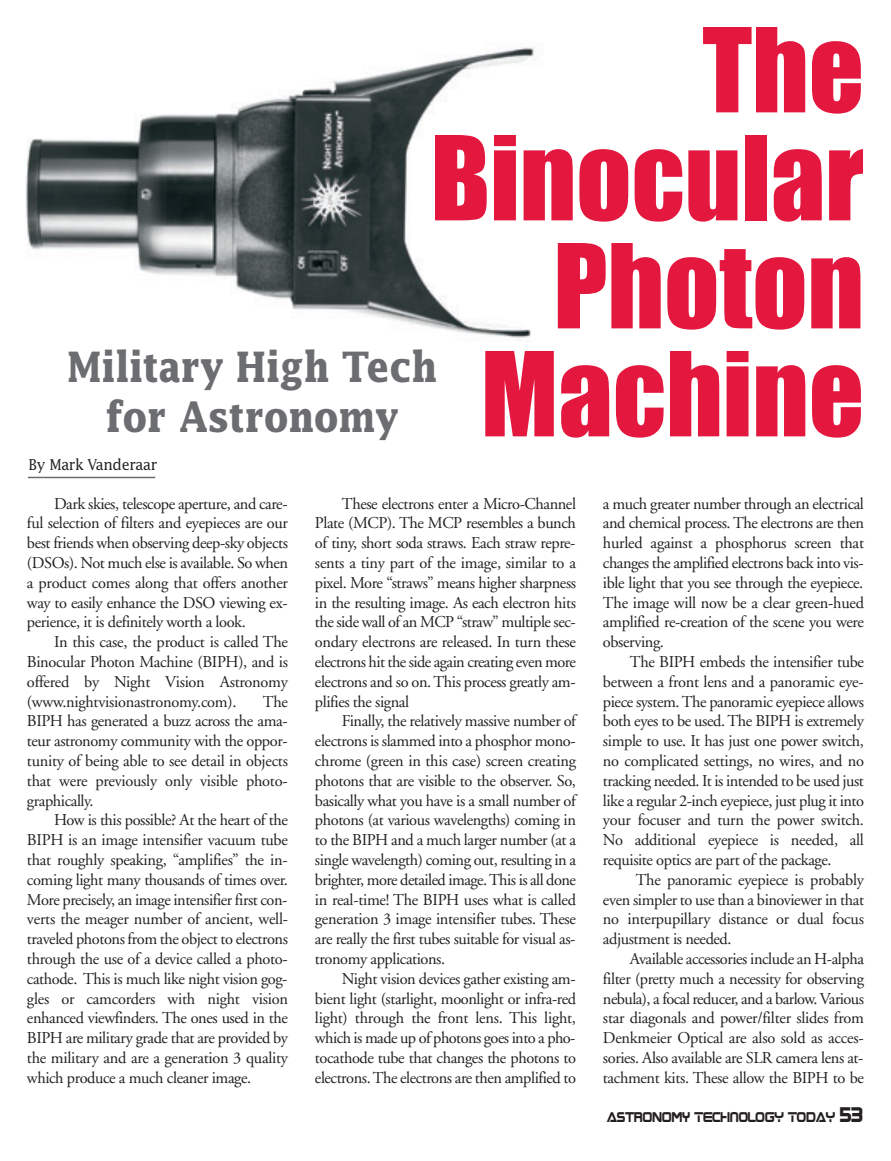
<style>
.page{position:relative;width:891px;height:1161px;background:#fff}
.page>*{position:absolute;margin:0;border:0;box-sizing:border-box;transform-origin:0 0}
.t1{font:108px/108px "Impact";color:#e4183e;text-align:right}
.t2{font:700 42px/50.4px "Lucida";color:#6c6d70;text-align:center;scale:.85 1}
.t3{font:16.5px/19.8px "Adobe Garamond";letter-spacing:-.025em;color:#231f20;text-align:justify}
.t4{font:15px "Lucida";letter-spacing:-.025em;color:#231f20;scale:.95 1}
.t5{font:11.4px "Boom Box";color:#231f20;scale:.9 1}
.s1{font-size:17.1px}
</style>
<div class="page">
<hr style="left:28px;top:477px;width:127px;height:1px;background:#6c6d70">
<img style="left:26px;top:47px;width:510px;height:291px">
<h1 class="t1" style="left:431px;top:24px;width:435px">The<br>Binocular<br>Photon<br>Machine</h1>
<h2 class="t2" style="left:67px;top:344px;width:437px">Military High Tech for Astronomy</h2>
<p class="t4" style="left:28px;top:459px;width:137px">By Mark Vanderaar</p>
<p class="t3" style="left:27px;top:495px;width:263px;text-indent:27px">Dark skies, telescope aperture, and care&shy;ful selection of filters and eyepieces are our best friends when observing deep-sky objects (DSOs). Not much else is available. So when a product comes along that offers another way to easily enhance the DSO viewing ex&shy;perience, it is definitely worth a look.</p>
<p class="t3" style="left:27px;top:634px;width:263px;text-indent:27px">In this case, the product is called The Binocular Photon Machine (BIPH), and is offered by Night Vision Astronomy (www.nightvisionastronomy.com).</p>
<p class="t3" style="left:27px;top:693px;width:263px;text-indent:236px">The BIPH has generated a buzz across the ama&shy;teur astronomy community with the oppor&shy;tunity of being able to see detail in objects that were previously only visible photo&shy;graphically.</p>
<p class="t3" style="left:27px;top:812px;width:263px;text-indent:27px">How is this possible? At the heart of the BIPH is an image intensifier vacuum tube that roughly speaking, “amplifies” the in&shy;coming light many thousands of times over.<br>More precisely, an image intensifier first con&shy;verts the meager number of ancient, well&shy;traveled photons from the object to electrons through the use of a device called a photo&shy;cathode. This is much like night vision gog&shy;gles or camcorders with night vision enhanced viewfinders. The ones used in the BIPH are military grade that are provided by the military and are a generation 3 quality which produce a much cleaner image.</p>
<p class="t3" style="left:315px;top:495px;width:263px;text-indent:27px">These electrons enter a Micro-Channel Plate (MCP). The MCP resembles a bunch of tiny, short soda straws. Each straw repre&shy;sents a tiny part of the image, similar to a pixel. More “straws” means higher sharpness in the resulting image. As each electron hits the side wall of an MCP “straw” multiple sec&shy;ondary electrons are released. In turn these electrons hit the side again creating even more electrons and so on. This process greatly am&shy;plifies the signal</p>
<p class="t3" style="left:315px;top:713px;width:263px;text-indent:27px">Finally, the relatively massive number of electrons is slammed into a phosphor mono&shy;chrome (green in this case) screen creating photons that are visible to the observer. So, basically what you have is a small number of photons (at various wavelengths) coming in to the BIPH and a much larger number (at a single wavelength) coming out, resulting in a brighter, more detailed image. This is all done in real-time! The BIPH uses what is called generation 3 image intensifier tubes. These are really the first tubes suitable for visual as&shy;tronomy applications.</p>
<p class="t3" style="left:315px;top:970px;width:263px;text-indent:27px">Night vision devices gather existing am&shy;bient light (starlight, moonlight or infra-red light) through the front lens. This light, which is made up of photons goes into a pho&shy;tocathode tube that changes the photons to electrons. The electrons are then amplified to</p>
<p class="t3" style="left:603px;top:495px;width:263px">a much greater number through an electrical and chemical process. The electrons are then hurled against a phosphorus screen that changes the amplified electrons back into vis&shy;ible light that you see through the eyepiece.<br>The image will now be a clear green-hued amplified re-creation of the scene you were observing.</p>
<p class="t3" style="left:603px;top:653px;width:263px;text-indent:27px">The BIPH embeds the intensifier tube between a front lens and a panoramic eye&shy;piece system. The panoramic eyepiece allows both eyes to be used. The BIPH is extremely simple to use. It has just one power switch, no complicated settings, no wires, and no tracking needed. It is intended to be used just like a regular 2-inch eyepiece, just plug it into your focuser and turn the power switch.<br>No additional eyepiece is needed, all requisite optics are part of the package.</p>
<p class="t3" style="left:603px;top:871px;width:263px;text-indent:33px">The panoramic eyepiece is probably even simpler to use than a binoviewer in that no interpupillary distance or dual focus adjustment is needed.</p>
<p class="t3" style="left:603px;top:950px;width:263px;text-indent:27px">Available accessories include an H-alpha filter (pretty much a necessity for observing nebula), a focal reducer, and a barlow. Various star diagonals and power/filter slides from Denkmeier Optical are also sold as acces&shy;sories. Also available are SLR camera lens at&shy;tachment kits. These allow the BIPH to be</p>
<p class="t5" style="left:607px;top:1111px;width:286px">ASTRONOMY TECHNOLOGY TODAY <span class="s1">53</span></p>
</div>
